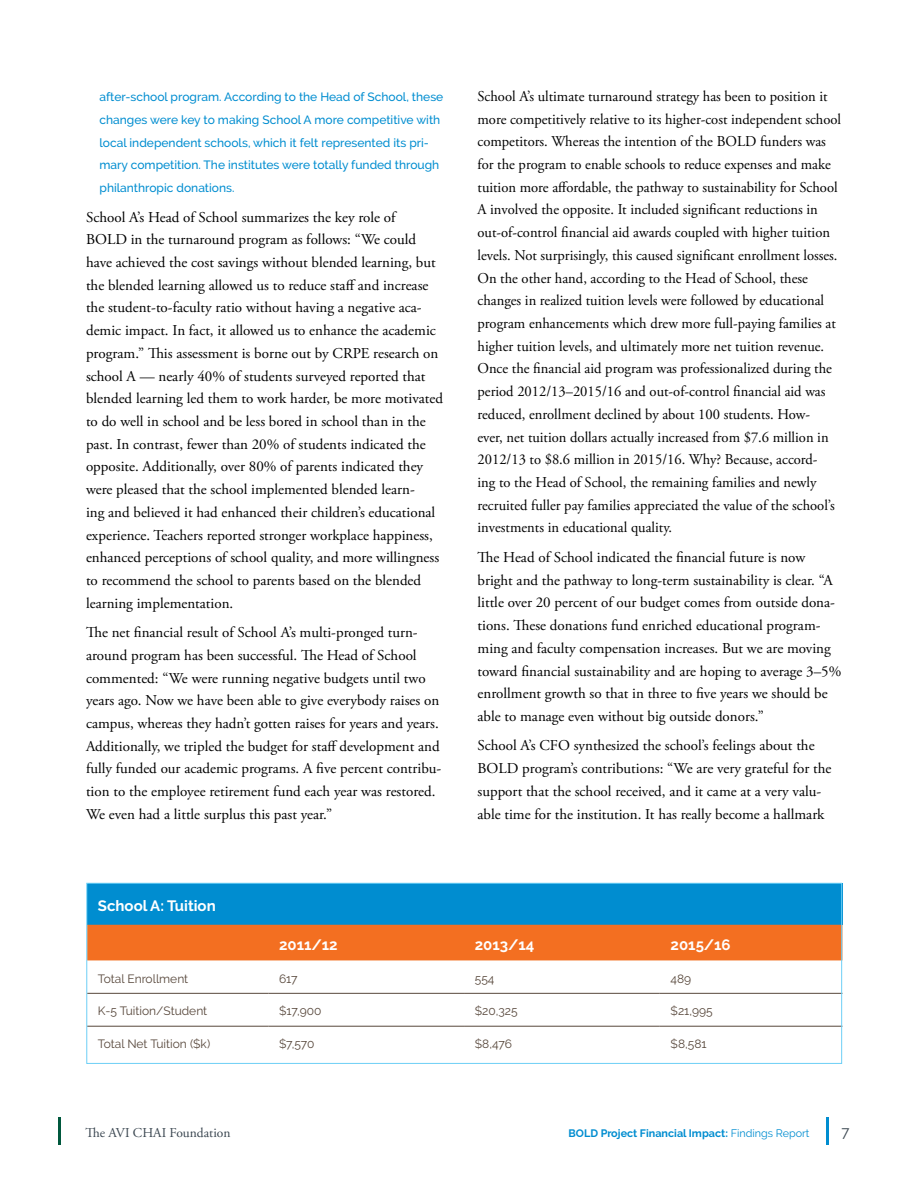
<style>
.page{position:relative;width:918px;height:1188px;background:#fff}
.page>*{position:absolute;margin:0;border:0;box-sizing:border-box;transform-origin:0 0}
.t1{font:15px/22.6px "Adobe Garamond Pro";color:#000}
.t2{font:700 15px "Raleway";color:#fff}
.t3{font:15px "Raleway";color:#3a4650}
.t4{font:13.5px "Adobe Garamond Pro";color:#3a4650}
.t5{font:500 12px/22.6px "Raleway";color:#008dd0}
.t6{font:12px "Raleway";color:#57473b}
.t7{font:700 10.8px "Raleway";color:#008dd0}
.s1{font-weight:400}
</style>
<div class="page">
<hr style="left:59px;top:1118px;width:2px;height:27px;background:#00583d">
<hr style="left:826px;top:1118px;width:2px;height:27px;background:#008dd0">
<div style="left:87px;top:884px;width:755px;height:41px;background:#008dd0"></div>
<div style="left:88px;top:925px;width:752px;height:35px;background:#f36f21"></div>
<hr style="left:87px;top:993px;width:181px;height:1px;background:#57473b">
<hr style="left:268px;top:993px;width:196px;height:1px;background:#57473b">
<hr style="left:464px;top:993px;width:196px;height:1px;background:#57473b">
<hr style="left:660px;top:993px;width:182px;height:1px;background:#57473b">
<hr style="left:87px;top:1026px;width:181px;height:1px;background:#57473b">
<hr style="left:268px;top:1026px;width:196px;height:1px;background:#57473b">
<hr style="left:464px;top:1026px;width:196px;height:1px;background:#57473b">
<hr style="left:660px;top:1026px;width:182px;height:1px;background:#57473b">
<div style="left:86px;top:883px;width:756px;height:181px;border:1px solid #6dcff6"></div>
<p class="t5" style="left:100px;top:86px;width:345px">after-school program. According to the Head of School, these changes were key to making School A more competitive with local independent schools, which it felt represented its pri&shy;mary competition. The institutes were totally funded through philanthropic donations.</p>
<p class="t1" style="left:86px;top:206px;width:358px">School A’s Head of School summarizes the key role of<br>BOLD in the turnaround program as follows: “We could have achieved the cost savings without blended learning, but the blended learning allowed us to reduce staff and increase the student-to-faculty ratio without having a negative aca&shy;demic impact. In fact, it allowed us to enhance the academic program.” This assessment is borne out by CRPE research on school A — nearly 40% of students surveyed reported that blended learning led them to work harder, be more motivated to do well in school and be less bored in school than in the past. In contrast, fewer than 20% of students indicated the opposite. Additionally, over 80% of parents indicated they were pleased that the school implemented blended learn-<br>ing and believed it had enhanced their children’s educational experience. Teachers reported stronger workplace happiness, enhanced perceptions of school quality, and more willingness to recommend the school to parents based on the blended learning implementation.</p>
<p class="t1" style="left:86px;top:622px;width:357px">The net financial result of School A’s multi-pronged turn&shy;around program has been successful. The Head of School commented: “We were running negative budgets until two years ago. Now we have been able to give everybody raises on campus, whereas they hadn’t gotten raises for years and years.<br>Additionally, we tripled the budget for staff development and fully funded our academic programs. A five percent contribu&shy;tion to the employee retirement fund each year was restored.<br>We even had a little surplus this past year.”</p>
<p class="t2" style="left:98px;top:897px;width:119px">School A: Tuition</p>
<p class="t1" style="left:478px;top:85px;width:365px">School A’s ultimate turnaround strategy has been to position it more competitively relative to its higher-cost independent school competitors. Whereas the intention of the BOLD funders was for the program to enable schools to reduce expenses and make tuition more affordable, the pathway to sustainability for School A involved the opposite. It included significant reductions in out-of-control financial aid awards coupled with higher tuition levels. Not surprisingly, this caused significant enrollment losses.<br>On the other hand, according to the Head of School, these changes in realized tuition levels were followed by educational program enhancements which drew more full-paying families at higher tuition levels, and ultimately more net tuition revenue.<br>Once the financial aid program was professionalized during the period 2012/13–2015/16 and out-of-control financial aid was reduced, enrollment declined by about 100 students. How-<br>ever, net tuition dollars actually increased from $7.6 million in 2012/13 to $8.6 million in 2015/16. Why? Because, accord-<br>ing to the Head of School, the remaining families and newly recruited fuller pay families appreciated the value of the school’s investments in educational quality.</p>
<p class="t1" style="left:478px;top:546px;width:365px">The Head of School indicated the financial future is now bright and the pathway to long-term sustainability is clear. “A little over 20 percent of our budget comes from outside dona&shy;tions. These donations fund enriched educational program&shy;ming and faculty compensation increases. But we are moving toward financial sustainability and are hoping to average 3–5% enrollment growth so that in three to five years we should be able to manage even without big outside donors.”</p>
<p class="t1" style="left:478px;top:735px;width:355px">School A’s CFO synthesized the school’s feelings about the BOLD program’s contributions: “We are very grateful for the support that the school received, and it came at a very valu&shy;able time for the institution. It has really become a hallmark</p>
<p class="t2" style="left:279px;top:936px;width:60px">2011/12</p>
<p class="t2" style="left:475px;top:936px;width:61px">2013/14</p>
<p class="t2" style="left:671px;top:936px;width:62px">2015/16</p>
<p class="t6" style="left:98px;top:971px;width:92px">Total Enrollment</p>
<p class="t6" style="left:279px;top:971px;width:20px">617</p>
<p class="t6" style="left:475px;top:971px;width:21px">554</p>
<p class="t6" style="left:671px;top:971px;width:22px">489</p>
<p class="t6" style="left:98px;top:1004px;width:111px">K-5 Tuition/Student</p>
<p class="t6" style="left:279px;top:1004px;width:44px">$17,900</p>
<p class="t6" style="left:475px;top:1004px;width:44px">$20,325</p>
<p class="t6" style="left:671px;top:1004px;width:44px">$21,995</p>
<p class="t6" style="left:98px;top:1037px;width:114px">Total Net Tuition ($k)</p>
<p class="t6" style="left:279px;top:1037px;width:37px">$7,570</p>
<p class="t6" style="left:475px;top:1037px;width:39px">$8,476</p>
<p class="t6" style="left:671px;top:1037px;width:38px">$8,581</p>
<p class="t4" style="left:86px;top:1125px;width:147px">The AVI CHAI Foundation</p>
<p class="t7" style="left:569px;top:1127px;width:243px">BOLD Project Financial Impact: <span class="s1">Findings Report</span></p>
<p class="t3" style="left:842px;top:1123px;width:10px">7</p>
</div>
